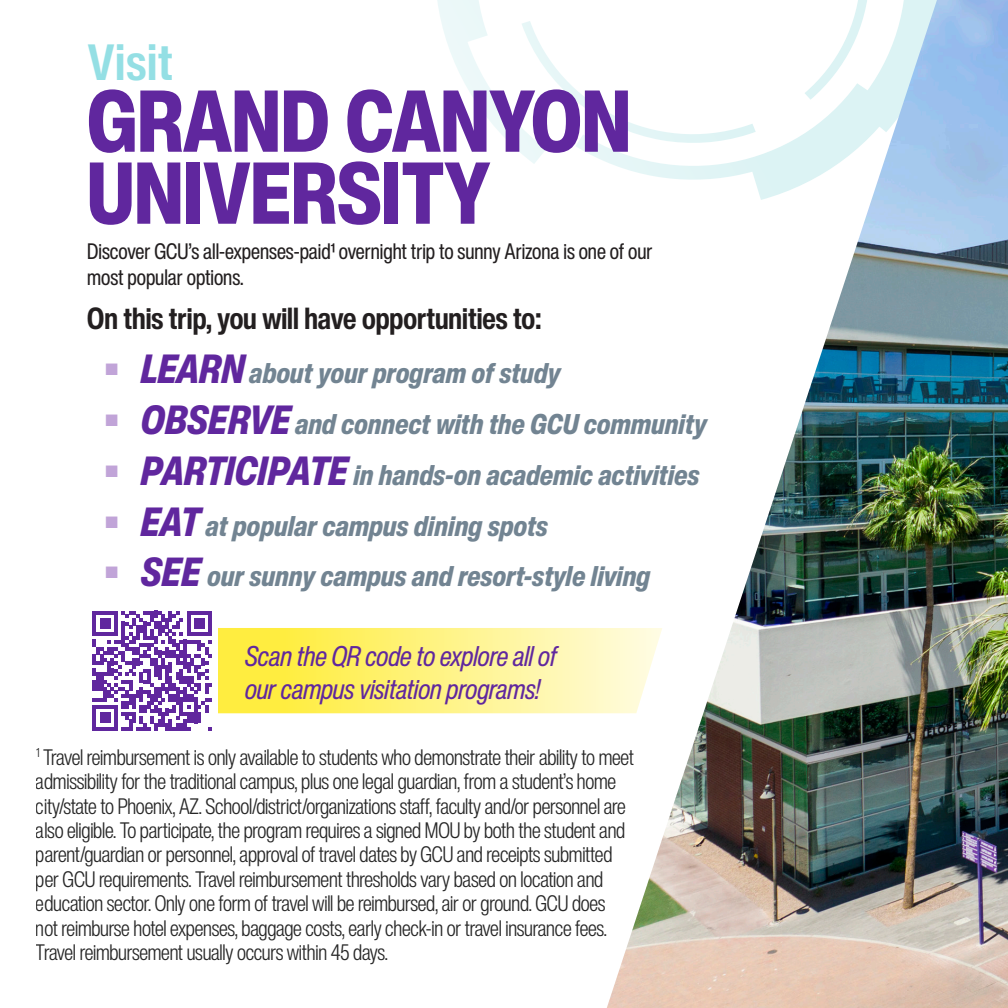
<style>
.page{position:relative;width:1008px;height:1008px;background:#fff}
.page>*{position:absolute;margin:0;border:0;box-sizing:border-box;transform-origin:0 0}
.t1{font:800 condensed 86px/72px "Helvetica Now Display";color:#60279e}
.t2{font:700 condensed 50px "Helvetica Now Text";color:#94dfe4}
.t3{font:700 condensed 30px "Helvetica Now Display";color:#231f20}
.t4{font:italic 800 condensed 28px "Helvetica Now Display";letter-spacing:.015em;color:#728492}
.t5{font:italic condensed 28px/33.6px "Helvetica Now Display";color:#60279e}
.t6{font:300 condensed 22px/24.4px "Helvetica Now Display";letter-spacing:-.01em;color:#000}
.t7{font:condensed 22px/26.4px "Helvetica Now Display";color:#231f20}
.s1{font-size:40px;color:#60279e}
.s2{font-size:39.8px;color:#60279e}
</style>
<div class="page">
<svg style="left:218px;top:628px;width:389px;height:85px;background:#fff27a"></svg>
<svg style="left:437px;top:0;width:170px;height:164px"></svg>
<img style="left:607px;top:0;width:401px;height:1008px">
<svg style="left:92px;top:611px;width:120px;height:119px"></svg>
<h2 class="t2" style="left:87px;top:29px;width:87px">Visit</h2>
<h1 class="t1" style="left:87px;top:85px;width:545px">GRAND CANYON<br>UNIVERSITY</h1>
<p class="t7" style="left:87px;top:238px;width:567px">Discover GCU’s all-expenses-paid1 overnight trip to sunny Arizona is one of our most popular options.</p>
<h3 class="t3" style="left:87px;top:298px;width:455px">On this trip, you will have opportunities to:</h3>
<p class="t4" style="left:105px;top:354px;width:457px"><sup>■</sup> <span class="s1">LEARN</span> about your program of study</p>
<p class="t4" style="left:105px;top:405px;width:603px"><sup>■</sup> <span class="s1">OBSERVE</span> and connect with the GCU community</p>
<p class="t4" style="left:105px;top:456px;width:595px"><sup>■</sup> <span class="s1">PARTICIPATE</span> in hands-on academic activities</p>
<p class="t4" style="left:105px;top:508px;width:444px"><sup>■</sup> <span class="s1">EAT</span> at popular campus dining spots</p>
<p class="t4" style="left:105px;top:558px;width:546px"><sup>■</sup> <span class="s2">SEE</span> our sunny campus and resort-style living</p>
<p class="t5" style="left:245px;top:639px;width:313px">Scan the QR code to explore all of our campus visitation programs!</p>
<p class="t6" style="left:36px;top:745px;width:599px"><sup>1</sup> Travel reimbursement is only available to students who demonstrate their ability to meet admissibility for the traditional campus, plus one legal guardian, from a student’s home city/state to Phoenix, AZ. School/district/organizations staff, faculty and/or personnel are also eligible. To participate, the program requires a signed MOU by both the student and parent/guardian or personnel, approval of travel dates by GCU and receipts submitted per GCU requirements. Travel reimbursement thresholds vary based on location and education sector. Only one form of travel will be reimbursed, air or ground. GCU does<br>not reimburse hotel expenses, baggage costs, early check-in or travel insurance fees.<br>Travel reimbursement usually occurs within 45 days.</p>
</div>
